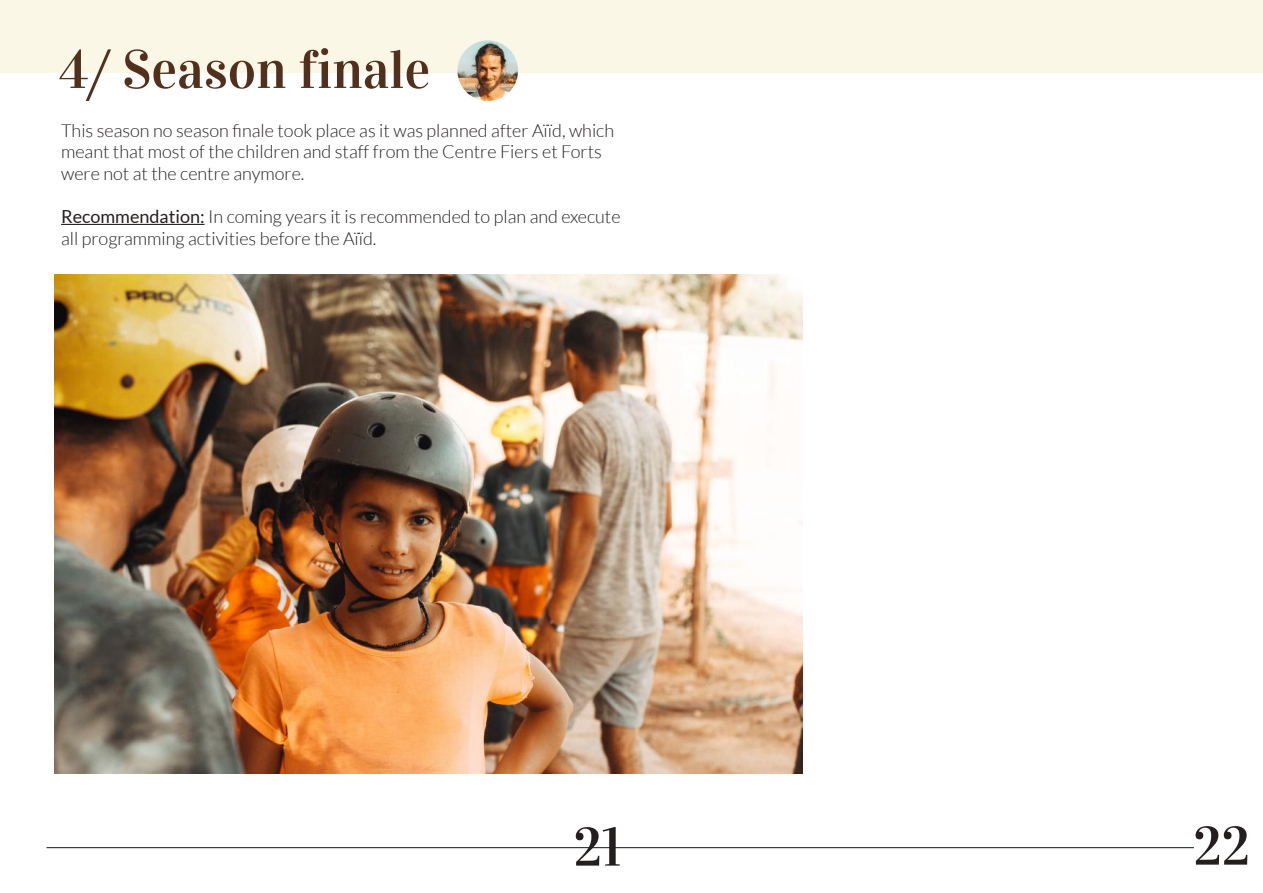
<style>
.page{position:relative;width:1263px;height:893px;background:#fff}
.page>*{position:absolute;margin:0;border:0;box-sizing:border-box;transform-origin:0 0}
.t1{font:54px "Vidaloka";color:#53301e}
.t2{font:54px "Vidaloka";color:#241f1f}
.t3{font:300 18px/21.6px "Lato";color:#241f1f}
.s1{font-weight:400}
</style>
<div class="page">
<div style="left:0;top:0;width:1263px;height:72px;background:#faf7e7"></div>
<hr style="left:47px;top:847px;width:1147px;height:1px;background:#111213">
<hr style="left:61px;top:224px;width:144px;height:1px;background:#241f1f">
<img style="left:457px;top:40px;width:61px;height:61px;border-radius:30px">
<img style="left:54px;top:274px;width:749px;height:499px">
<h1 class="t1" style="left:59px;top:37px;width:373px">4/ Season finale</h1>
<p class="t3" style="left:61px;top:120px;width:555px">This season no season finale took place as it was planned after Aïïd, which meant that most of the children and staff from the Centre Fiers et Forts were not at the centre anymore.</p>
<p class="t3" style="left:61px;top:206px;width:561px"><span class="s1">Recommendation:</span> In coming years it is recommended to plan and execute all programming activities before the Aïïd.</p>
<h1 class="t2" style="left:574px;top:815px;width:49px">21</h1>
<h1 class="t2" style="left:1193px;top:814px;width:58px">22</h1>
</div>
